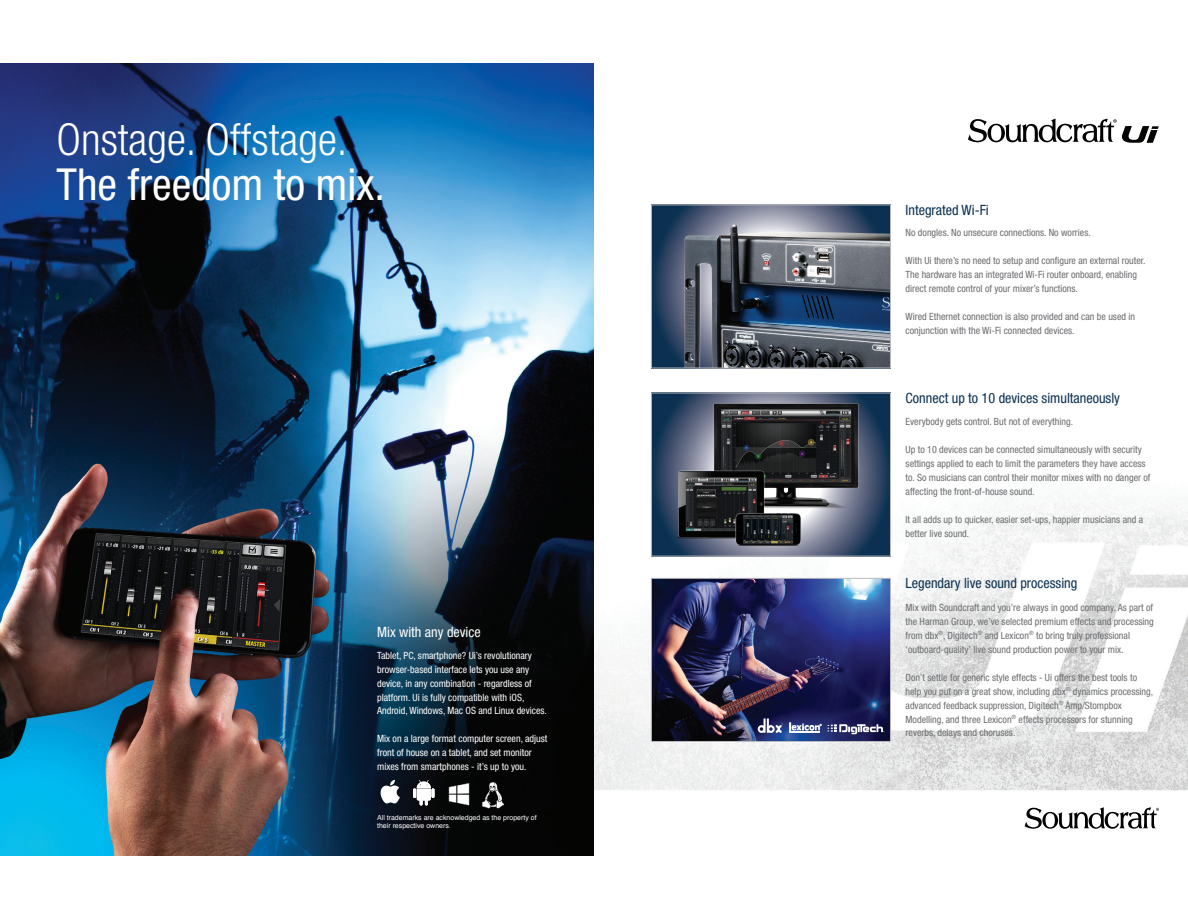
<style>
.page{position:relative;width:1188px;height:918px;background:#fff}
.page>*{position:absolute;margin:0;border:0;box-sizing:border-box;transform-origin:0 0}
.t1{font:300 condensed 44.1px/45.3px "Helvetica Neue";color:#fff}
.t2{font:condensed 14.1px "Helvetica Neue";color:#0b3051}
.t3{font:condensed 14.1px "Helvetica Neue";color:#fff}
.t4{font:condensed 10.05px/14px "Helvetica Neue";color:#6c6d70}
.t5{font:condensed 10.05px/14px "Helvetica Neue";color:#fff}
.t6{font:7.05px/7.9px "Helvetica";color:#fff}
.s1{font-weight:400}
</style>
<div class="page">
<img style="left:594px;top:498px;width:594px;height:329px">
<img style="left:0;top:63px;width:594px;height:792px">
<svg style="left:1025px;top:807px;width:134px;height:22px"></svg>
<svg style="left:653px;top:206px;width:236px;height:160px;background:#425571"></svg>
<img style="left:684px;top:224px;width:205px;height:142px">
<div style="left:651px;top:204px;width:240px;height:164px;border:1px solid #bcbdc0"></div>
<svg style="left:653px;top:395px;width:236px;height:160px;background:#3b506d"></svg>
<div style="left:651px;top:393px;width:240px;height:164px;border:1px solid #bcbdc0"></div>
<svg style="left:968px;top:119px;width:191px;height:24px"></svg>
<svg style="left:381px;top:780px;width:19px;height:23px"></svg>
<img style="left:448px;top:783px;width:23px;height:23px">
<img style="left:480px;top:782px;width:26px;height:26px">
<svg style="left:413px;top:780px;width:22px;height:26px"></svg>
<img style="left:653px;top:580px;width:236px;height:160px">
<div style="left:651px;top:578px;width:240px;height:164px;border:1px solid #bcbdc0"></div>
<svg style="left:789px;top:723px;width:32px;height:10px"></svg>
<svg style="left:827px;top:724px;width:57px;height:12px"></svg>
<svg style="left:757px;top:718px;width:26px;height:15px"></svg>
<img style="left:703px;top:392px;width:174px;height:125px">
<img style="left:670px;top:464px;width:101px;height:79px">
<img style="left:728px;top:510px;width:81px;height:38px">
<p class="t1" style="left:57px;top:116px;width:330px">Onstage. Offstage.<br><span class="s1">The freedom to mix.</span></p>
<p class="t3" style="left:377px;top:624px;width:105px">Mix with any device</p>
<p class="t5" style="left:377px;top:648px;width:171px">Tablet, PC, smartphone? Ui’s revolutionary browser-based interface lets you use any device, in any combination - regardless of platform. Ui is fully compatible with iOS, Android, Windows, Mac OS and Linux devices.</p>
<p class="t5" style="left:377px;top:732px;width:172px">Mix on a large format computer screen, adjust front of house on a tablet, and set monitor mixes from smartphones - it’s up to you.</p>
<p class="t6" style="left:377px;top:814px;width:161px">All trademarks are acknowledged as the property of their respective owners.</p>
<p class="t2" style="left:906px;top:201px;width:85px">Integrated Wi-Fi</p>
<p class="t4" style="left:906px;top:225px;width:187px">No dongles. No unsecure connections. No worries.</p>
<p class="t4" style="left:906px;top:253px;width:241px">With Ui there’s no need to setup and configure an external router.<br>The hardware has an integrated Wi-Fi router onboard, enabling direct remote control of your mixer’s functions.</p>
<p class="t4" style="left:906px;top:309px;width:231px">Wired Ethernet connection is also provided and can be used in conjunction with the Wi-Fi connected devices.</p>
<p class="t2" style="left:906px;top:390px;width:216px">Connect up to 10 devices simultaneously</p>
<p class="t4" style="left:906px;top:415px;width:169px">Everybody gets control. But not of everything.</p>
<p class="t4" style="left:906px;top:443px;width:246px">Up to 10 devices can be connected simultaneously with security settings applied to each to limit the parameters they have access to. So musicians can control their monitor mixes with no danger of affecting the front-of-house sound.</p>
<p class="t4" style="left:906px;top:513px;width:239px">It all adds up to quicker, easier set-ups, happier musicians and a better live sound.</p>
<p class="t2" style="left:906px;top:575px;width:173px">Legendary live sound processing</p>
<p class="t4" style="left:906px;top:600px;width:250px">Mix with Soundcraft and you’re always in good company. As part of the Harman Group, we’ve selected premium effects and processing from dbx<sup>®</sup>, Digitech<sup>®</sup> and Lexicon<sup>®</sup> to bring truly professional ‘outboard-quality’ live sound production power to your mix.</p>
<p class="t4" style="left:906px;top:670px;width:249px">Don’t settle for generic style effects - Ui offers the best tools to help you put on a great show, including dbx<sup>®</sup> dynamics processing, advanced feedback suppression, Digitech<sup>®</sup> Amp/Stompbox Modelling, and three Lexicon<sup>®</sup> effects processors for stunning reverbs, delays and choruses.</p>
</div>
